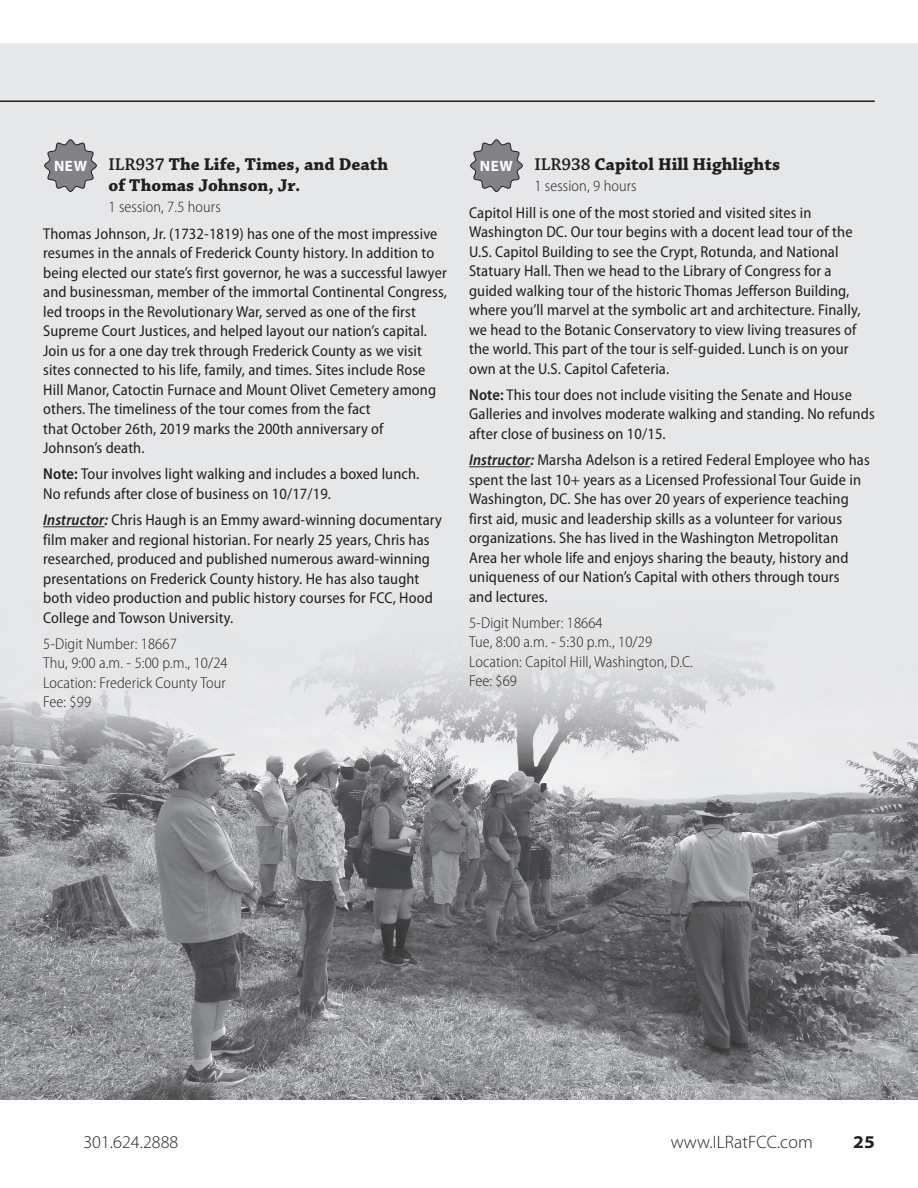
<style>
.page{position:relative;width:918px;height:1188px;background:#fff}
.page>*{position:absolute;margin:0;border:0;box-sizing:border-box;transform-origin:0 0}
.NEW{font:700 18px "Chaparral Pro";color:#231f20}
.t1{font:300 18px "Myriad Pro";letter-spacing:.005em;color:#231f20}
.Session_Numbers_and{font:700 18px "Chaparral Pro";color:#231f20}
.t2{font:700 semi-expanded 18px "Myriad Pro";color:#231f20}
.Session_Numbers_and-2{font:semi-condensed 15.75px/19.5px "Myriad Pro";letter-spacing:.01em;color:#231f20}
.Session_Numbers_and-3{font:300 semi-condensed 15.75px/19.5px "Myriad Pro";letter-spacing:.01em;color:#231f20}
.t3{font:700 15px "Myriad Pro";letter-spacing:.045em;color:#fff}
.s1{font-weight:600}
.s2{font-weight:600;font-style:italic}
</style>
<div class="page">
<div style="left:0;top:43px;width:918px;height:498px;background:#e6e7e9"></div>
<img style="left:0;top:795px;width:918px;height:304px">
<svg style="left:0;top:541px;width:918px;height:254px;background:#d9dadc"></svg>
<hr style="left:43px;top:526px;width:61px;height:1px;background:#231f20">
<svg style="left:44px;top:139px;width:53px;height:53px;background:#9c9ea0"></svg>
<hr style="left:0;top:100px;width:875px;height:2px;background:#231f20">
<hr style="left:469px;top:466px;width:61px;height:1px;background:#231f20">
<svg style="left:470px;top:139px;width:53px;height:53px;background:#9c9ea0"></svg>
<p class="t3" style="left:54px;top:156px;width:34px">NEW</p>
<p class="NEW" style="left:108px;top:154px;width:281px"><span class="s1">ILR937</span> The Life, Times, and Death</p>
<p class="NEW" style="left:109px;top:175px;width:193px">of Thomas Johnson, Jr.</p>
<p class="Session_Numbers_and-3" style="left:109px;top:198px;width:114px">1 session, 7.5 hours</p>
<p class="Session_Numbers_and-2" style="left:43px;top:224px;width:405px">Thomas Johnson, Jr. (1732-1819) has one of the most impressive resumes in the annals of Frederick County history. In addition to being elected our state’s first governor, he was a successful lawyer and businessman, member of the immortal Continental Congress, led troops in the Revolutionary War, served as one of the first Supreme Court Justices, and helped layout our nation’s capital.<br>Join us for a one day trek through Frederick County as we visit sites connected to his life, family, and times. Sites include Rose Hill Manor, Catoctin Furnace and Mount Olivet Cemetery among others. The timeliness of the tour comes from the fact<br>that October 26th, 2019 marks the 200th anniversary of<br>Johnson’s death.</p>
<p class="Session_Numbers_and-2" style="left:43px;top:465px;width:378px"><span class="s1">Note:</span> Tour involves light walking and includes a boxed lunch.<br>No refunds after close of business on 10/17/19.</p>
<p class="Session_Numbers_and-2" style="left:43px;top:511px;width:400px"><span class="s2">Instructor:</span> Chris Haugh is an Emmy award-winning documentary film maker and regional historian. For nearly 25 years, Chris has researched, produced and published numerous award-winning presentations on Frederick County history. He has also taught both video production and public history courses for FCC, Hood College and Towson University.</p>
<p class="Session_Numbers_and-3" style="left:43px;top:634px;width:186px">5-Digit Number: 18667<br>Thu, 9:00 a.m. - 5:00 p.m., 10/24<br>Location: Frederick County Tour<br>Fee: $99</p>
<p class="t3" style="left:480px;top:156px;width:34px">NEW</p>
<p class="Session_Numbers_and" style="left:534px;top:154px;width:247px"><span class="s1">ILR938</span> Capitol Hill Highlights</p>
<p class="Session_Numbers_and-3" style="left:534px;top:177px;width:104px">1 session, 9 hours</p>
<p class="Session_Numbers_and-2" style="left:469px;top:203px;width:393px">Capitol Hill is one of the most storied and visited sites in Washington DC. Our tour begins with a docent lead tour of the U.S. Capitol Building to see the Crypt, Rotunda, and National Statuary Hall. Then we head to the Library of Congress for a guided walking tour of the historic Thomas Jefferson Building, where you’ll marvel at the symbolic art and architecture. Finally, we head to the Botanic Conservatory to view living treasures of the world. This part of the tour is self-guided. Lunch is on your own at the U.S. Capitol Cafeteria.</p>
<p class="Session_Numbers_and-2" style="left:469px;top:385px;width:407px"><span class="s1">Note:</span> This tour does not include visiting the Senate and House<br>Galleries and involves moderate walking and standing. No refunds after close of business on 10/15.</p>
<p class="Session_Numbers_and-2" style="left:469px;top:451px;width:402px"><span class="s2">Instructor:</span> Marsha Adelson is a retired Federal Employee who has spent the last 10+ years as a Licensed Professional Tour Guide in Washington, DC. She has over 20 years of experience teaching first aid, music and leadership skills as a volunteer for various organizations. She has lived in the Washington Metropolitan Area her whole life and enjoys sharing the beauty, history and uniqueness of our Nation’s Capital with others through tours<br>and lectures.</p>
<p class="Session_Numbers_and-3" style="left:469px;top:613px;width:225px">5-Digit Number: 18664<br>Tue, 8:00 a.m. - 5:30 p.m., 10/29<br>Location: Capitol Hill, Washington, D.C.<br>Fee: $69</p>
<p class="t1" style="left:83px;top:1132px;width:97px">301.624.2888</p>
<p class="t1" style="left:671px;top:1132px;width:144px">www.ILRatFCC.com</p>
<p class="t2" style="left:853px;top:1131px;width:23px">25</p>
</div>
